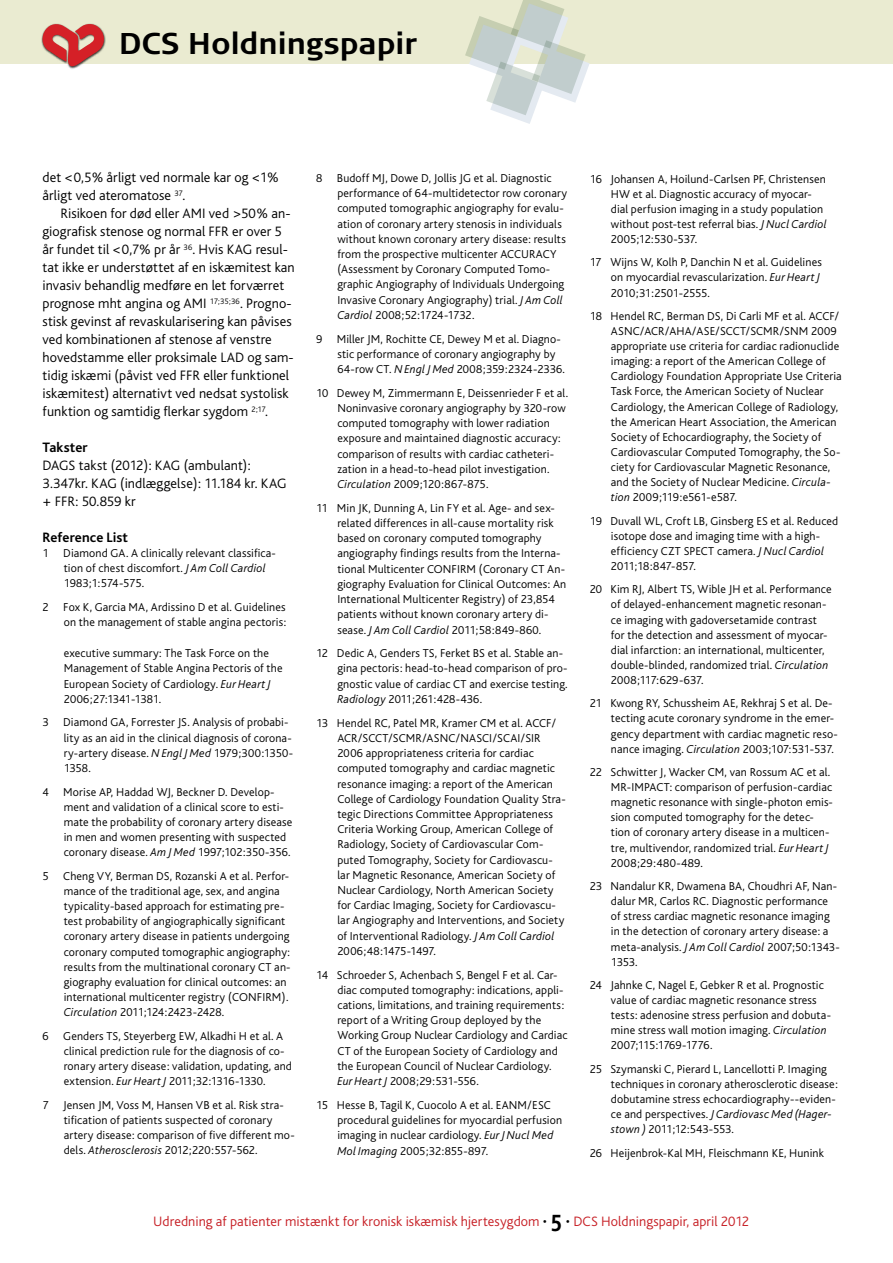
<style>
.page{position:relative;width:893px;height:1263px;background:#fff}
.page>*{position:absolute;margin:0;border:0;box-sizing:border-box;transform-origin:0 0}
.t1{font:700 30px "Signa Normal";color:#000}
.t2{font:300 14.25px/18px "Bliss";letter-spacing:.005em;color:#000}
.t3{font:300 14.25px "Bliss";letter-spacing:.005em;color:#c72127}
.t4{font:700 14.25px "Bliss";letter-spacing:.005em;color:#000}
.t5{font:300 12px/15.1px "Bliss";letter-spacing:.01em;color:#000}
.s1{font-style:italic}
.s2{color:#000}
.s3{font-family:"Signa Column";font-weight:700;font-size:23.1px;color:#000}
</style>
<div class="page">
<div style="left:0;top:0;width:893px;height:63px;background:#eaebd1"></div>
<img style="left:41px;top:23px;width:64px;height:46px">
<svg style="left:42px;top:24px;width:62px;height:42px"></svg>
<svg style="left:465px;top:0;width:125px;height:124px"></svg>
<h1 class="t1" style="left:119px;top:26px;width:300px">DCS Holdningspapir</h1>
<p class="t2" style="left:43px;top:169px;width:238px">det &lt;0,5% årligt ved normale kar og &lt;1% årligt ved ateromatose <sup>37</sup>.</p>
<p class="t2" style="left:43px;top:205px;width:254px;text-indent:18px">Risikoen for død eller AMI ved &gt;50% an&shy;giografisk stenose og normal FFR er over 5 år fundet til &lt;0,7% pr år <sup>36</sup>. Hvis KAG resul&shy;tat ikke er understøttet af en iskæmitest kan invasiv behandlig medføre en let forværret prognose mht angina og AMI <sup>17;35;36</sup>. Progno&shy;stisk gevinst af revaskularisering kan påvises ved kombinationen af stenose af venstre hovedstamme eller proksimale LAD og sam&shy;tidig iskæmi (påvist ved FFR eller funktionel iskæmitest) alternativt ved nedsat systolisk funktion og samtidig flerkar sygdom <sup>2;17</sup>.</p>
<p class="t4" style="left:43px;top:440px;width:47px">Takster</p>
<p class="t2" style="left:43px;top:457px;width:246px">DAGS takst (2012): KAG (ambulant):<br>3.347kr. KAG (indlæggelse): 11.184 kr. KAG + FFR: 50.859 kr</p>
<p class="t4" style="left:43px;top:530px;width:87px">Reference List</p>
<p class="t5" style="left:64px;top:546px;width:214px;text-indent:-21px">1 Diamond GA. A clinically relevant classifica&shy;tion of chest discomfort. <span class="s1">J Am Coll Cardiol<br></span>1983;1:574-575.</p>
<p class="t5" style="left:43px;top:600px;width:245px;text-align:right">2 Fox K, Garcia MA, Ardissino D et al. Guidelines on the management of stable angina pectoris:</p>
<p class="t5" style="left:64px;top:646px;width:220px">executive summary: The Task Force on the Management of Stable Angina Pectoris of the European Society of Cardiology. <span class="s1">Eur Heart J </span>2006;27:1341-1381.</p>
<p class="t5" style="left:64px;top:715px;width:231px;text-indent:-21px">3 Diamond GA, Forrester JS. Analysis of probabi&shy;lity as an aid in the clinical diagnosis of corona&shy;ry-artery disease. <span class="s1">N Engl J Med</span> 1979;300:1350- 1358.</p>
<p class="t5" style="left:64px;top:784px;width:230px;text-indent:-21px">4 Morise AP, Haddad WJ, Beckner D. Develop&shy;ment and validation of a clinical score to esti&shy;mate the probability of coronary artery disease in men and women presenting with suspected coronary disease. <span class="s1">Am J Med</span> 1997;102:350-356.</p>
<p class="t5" style="left:64px;top:868px;width:228px;text-indent:-21px">5 Cheng VY, Berman DS, Rozanski A et al. Perfor&shy;mance of the traditional age, sex, and angina typicality-based approach for estimating pre&shy;test probability of angiographically significant coronary artery disease in patients undergoing coronary computed tomographic angiography: results from the multinational coronary CT an&shy;giography evaluation for clinical outcomes: an international multicenter registry (CONFIRM).<br><span class="s1">Circulation</span> 2011;124:2423-2428.</p>
<p class="t5" style="left:64px;top:1028px;width:230px;text-indent:-21px">6 Genders TS, Steyerberg EW, Alkadhi H et al. A clinical prediction rule for the diagnosis of co&shy;ronary artery disease: validation, updating, and extension. <span class="s1">Eur Heart J</span> 2011;32:1316-1330.</p>
<p class="t5" style="left:64px;top:1098px;width:233px;text-indent:-21px">7 Jensen JM, Voss M, Hansen VB et al. Risk stra&shy;tification of patients suspected of coronary artery disease: comparison of five different mo&shy;dels. <span class="s1">Atherosclerosis</span> 2012;220:557-562.</p>
<p class="t5" style="left:337px;top:171px;width:231px;text-indent:-21px">8 Budoff MJ, Dowe D, Jollis JG et al. Diagnostic performance of 64-multidetector row coronary computed tomographic angiography for evalu&shy;ation of coronary artery stenosis in individuals without known coronary artery disease: results from the prospective multicenter ACCURACY (Assessment by Coronary Computed Tomo&shy;graphic Angiography of Individuals Undergoing Invasive Coronary Angiography) trial. <span class="s1">J Am Coll Cardiol</span> 2008;52:1724-1732.</p>
<p class="t5" style="left:337px;top:331px;width:229px;text-indent:-21px">9 Miller JM, Rochitte CE, Dewey M et al. Diagno&shy;stic performance of coronary angiography by<br>64-row CT. <span class="s1">N Engl J Med</span> 2008;359:2324-2336.</p>
<p class="t5" style="left:337px;top:385px;width:232px;text-indent:-21px">10 Dewey M, Zimmermann E, Deissenrieder F et al.<br>Noninvasive coronary angiography by 320-row computed tomography with lower radiation exposure and maintained diagnostic accuracy: comparison of results with cardiac catheteri&shy;zation in a head-to-head pilot investigation.<br><span class="s1">Circulation</span> 2009;120:867-875.</p>
<p class="t5" style="left:337px;top:500px;width:230px;text-indent:-21px">11 Min JK, Dunning A, Lin FY et al. Age- and sex&shy;related differences in all-cause mortality risk based on coronary computed tomography angiography findings results from the Interna&shy;tional Multicenter CONFIRM (Coronary CT An&shy;giography Evaluation for Clinical Outcomes: An International Multicenter Registry) of 23,854 patients without known coronary artery di&shy;sease. <span class="s1">J Am Coll Cardiol</span> 2011;58:849-860.</p>
<p class="t5" style="left:337px;top:646px;width:232px;text-indent:-21px">12 Dedic A, Genders TS, Ferket BS et al. Stable an&shy;gina pectoris: head-to-head comparison of pro&shy;gnostic value of cardiac CT and exercise testing.<br><span class="s1">Radiology</span> 2011;261:428-436.</p>
<p class="t5" style="left:337px;top:715px;width:230px;text-indent:-21px">13 Hendel RC, Patel MR, Kramer CM et al. ACCF/ ACR/SCCT/SCMR/ASNC/NASCI/SCAI/SIR 2006 appropriateness criteria for cardiac computed tomography and cardiac magnetic resonance imaging: a report of the American College of Cardiology Foundation Quality Stra&shy;tegic Directions Committee Appropriateness Criteria Working Group, American College of Radiology, Society of Cardiovascular Com&shy;puted Tomography, Society for Cardiovascu&shy;lar Magnetic Resonance, American Society of Nuclear Cardiology, North American Society for Cardiac Imaging, Society for Cardiovascu&shy;lar Angiography and Interventions, and Society of Interventional Radiology. <span class="s1">J Am Coll Cardiol </span>2006;48:1475-1497.</p>
<p class="t5" style="left:337px;top:967px;width:232px;text-indent:-21px">14 Schroeder S, Achenbach S, Bengel F et al. Car&shy;diac computed tomography: indications, appli&shy;cations, limitations, and training requirements: report of a Writing Group deployed by the Working Group Nuclear Cardiology and Cardiac CT of the European Society of Cardiology and the European Council of Nuclear Cardiology.<br><span class="s1">Eur Heart J</span> 2008;29:531-556.</p>
<p class="t5" style="left:337px;top:1097px;width:226px;text-indent:-21px">15 Hesse B, Tagil K, Cuocolo A et al. EANM/ESC procedural guidelines for myocardial perfusion imaging in nuclear cardiology. <span class="s1">Eur J Nucl Med Mol Imaging</span> 2005;32:855-897.</p>
<p class="t5" style="left:611px;top:171px;width:217px;text-indent:-21px">16 Johansen A, Hoilund-Carlsen PF, Christensen HW et al. Diagnostic accuracy of myocar&shy;dial perfusion imaging in a study population without post-test referral bias. <span class="s1">J Nucl Cardiol </span>2005;12:530-537.</p>
<p class="t5" style="left:611px;top:255px;width:212px;text-indent:-21px">17 Wijns W, Kolh P, Danchin N et al. Guidelines on myocardial revascularization. <span class="s1">Eur Heart J<br></span>2010;31:2501-2555.</p>
<p class="t5" style="left:611px;top:309px;width:232px;text-indent:-21px">18 Hendel RC, Berman DS, Di Carli MF et al. ACCF/ ASNC/ACR/AHA/ASE/SCCT/SCMR/SNM 2009 appropriate use criteria for cardiac radionuclide imaging: a report of the American College of Cardiology Foundation Appropriate Use Criteria Task Force, the American Society of Nuclear Cardiology, the American College of Radiology, the American Heart Association, the American Society of Echocardiography, the Society of Cardiovascular Computed Tomography, the So&shy;ciety for Cardiovascular Magnetic Resonance, and the Society of Nuclear Medicine. <span class="s1">Circula&shy;tion</span> 2009;119:e561-e587.</p>
<p class="t5" style="left:611px;top:513px;width:229px;text-indent:-21px">19 Duvall WL, Croft LB, Ginsberg ES et al. Reduced isotope dose and imaging time with a high&shy;efficiency CZT SPECT camera. <span class="s1">J Nucl Cardiol </span>2011;18:847-857.</p>
<p class="t5" style="left:611px;top:582px;width:222px;text-indent:-21px">20 Kim RJ, Albert TS, Wible JH et al. Performance of delayed-enhancement magnetic resonan&shy;ce imaging with gadoversetamide contrast for the detection and assessment of myocar&shy;dial infarction: an international, multicenter, double-blinded, randomized trial. <span class="s1">Circulation </span>2008;117:629-637.</p>
<p class="t5" style="left:611px;top:696px;width:228px;text-indent:-21px">21 Kwong RY, Schussheim AE, Rekhraj S et al. De&shy;tecting acute coronary syndrome in the emer&shy;gency department with cardiac magnetic reso&shy;nance imaging. <span class="s1">Circulation</span> 2003;107:531-537.</p>
<p class="t5" style="left:611px;top:765px;width:223px;text-indent:-21px">22 Schwitter J, Wacker CM, van Rossum AC et al.<br>MR-IMPACT: comparison of perfusion-cardiac magnetic resonance with single-photon emis&shy;sion computed tomography for the detec&shy;tion of coronary artery disease in a multicen&shy;tre, multivendor, randomized trial. <span class="s1">Eur Heart J </span>2008;29:480-489.</p>
<p class="t5" style="left:611px;top:879px;width:230px;text-indent:-21px">23 Nandalur KR, Dwamena BA, Choudhri AF, Nan&shy;dalur MR, Carlos RC. Diagnostic performance of stress cardiac magnetic resonance imaging in the detection of coronary artery disease: a meta-analysis. <span class="s1">J Am Coll Cardiol</span> 2007;50:1343- 1353.</p>
<p class="t5" style="left:611px;top:978px;width:222px;text-indent:-21px">24 Jahnke C, Nagel E, Gebker R et al. Prognostic value of cardiac magnetic resonance stress tests: adenosine stress perfusion and dobuta&shy;mine stress wall motion imaging. <span class="s1">Circulation </span>2007;115:1769-1776.</p>
<p class="t5" style="left:611px;top:1062px;width:228px;text-indent:-21px">25 Szymanski C, Pierard L, Lancellotti P. Imaging techniques in coronary atherosclerotic disease: dobutamine stress echocardiography--eviden&shy;ce and perspectives. <span class="s1">J Cardiovasc Med (Hager&shy;stown )</span> 2011;12:543-553.</p>
<p class="t5" style="left:590px;top:1145px;width:236px">26 Heijenbrok-Kal MH, Fleischmann KE, Hunink</p>
<p class="t3" style="left:153px;top:1214px;width:597px">Udredning af patienter mistænkt for kronisk iskæmisk hjertesygdom <span class="s2">•</span> <span class="s3">5</span> <span class="s2">•</span> DCS Holdningspapir, april 2012</p>
</div>
